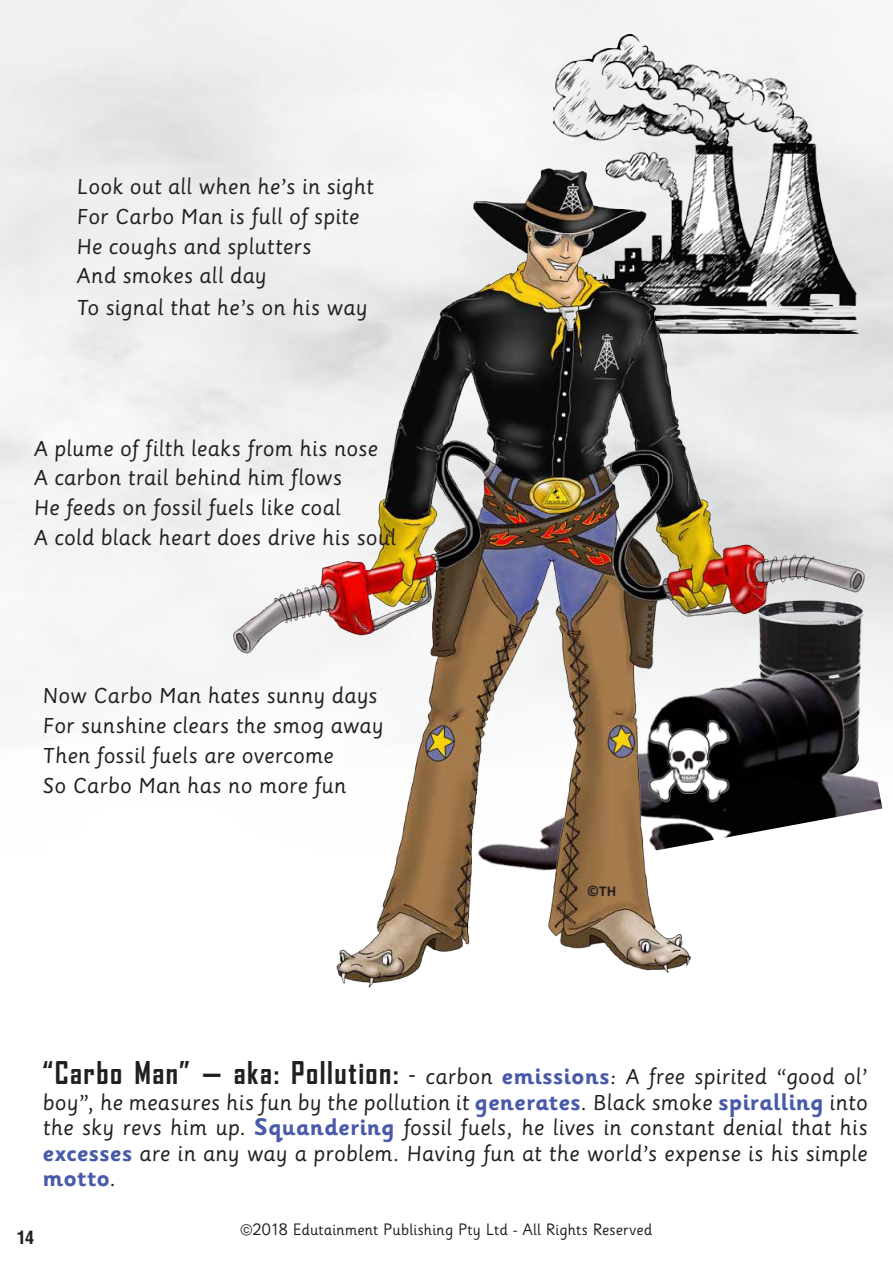
<style>
.page{position:relative;width:893px;height:1263px;background:#fff}
.page>*{position:absolute;margin:0;border:0;box-sizing:border-box;transform-origin:0 0}
.t1{font:700 24px "Sassoon Infant Std";letter-spacing:.015em;color:#485aa8}
.t2{font:21px/29.7px "Sassoon Primary";letter-spacing:.005em;color:#231f20}
.t3{font:700 condensed 18px "Helvetica LT Std";color:#231f20}
.t4{font:16.5px "Sassoon Infant Std";letter-spacing:.01em;color:#231f20}
.t5{font:700 15px "Calibri";color:#231f20}
.s1{font-family:"Agency FB";font-weight:700;font-size:30px}
.s2{font-family:"Agency FB";font-size:27px}
.s3{font-family:"Sassoon Infant Std";font-weight:700;font-size:24px;color:#485aa8}
.s4{font-family:"Sassoon Primary";font-weight:400;font-size:21px;color:#231f20}
</style>
<div class="page">
<img style="left:553px;top:34px;width:306px;height:114px">
<img style="left:868px;top:650px;width:14px;height:162px">
<img style="left:221px;top:148px;width:647px;height:840px">
<p class="t2" style="left:77px;top:172px;width:299px;line-height:30.2px">Look out all when he’s in sight<br>For Carbo Man is full of spite<br>He coughs and splutters<br>And smokes all day<br>To signal that he’s on his way</p>
<p class="t2" style="left:34px;top:434px;width:364px">A plume of filth leaks from his nose A carbon trail behind him flows<br>He feeds on fossil fuels like coal<br>A cold black heart does drive his soul</p>
<p class="t2" style="left:43px;top:681px;width:343px">Now Carbo Man hates sunny days<br>For sunshine clears the smog away<br>Then fossil fuels are overcome<br>So Carbo Man has no more fun</p>
<p class="t5" style="left:587px;top:880px;width:31px">©TH</p>
<p class="t2" style="left:43px;top:1064px;width:827px;line-height:25.5px;text-align:justify"><span class="s1">“Carbo Man” — aka: Pollution:</span> <span class="s2">-</span> carbon <span class="s3">emissions</span>: A free spirited “good ol’ boy”, he measures his fun by the pollution it <span class="s3">generates</span>. Black smoke <span class="s3">spiralling</span> into the sky revs him up. <span class="s3">Squandering</span> fossil fuels, he lives in constant denial that his <span class="s3">excesses</span> are in any way a problem. Having fun at the world’s expense is his simple</p>
<p class="t1" style="left:43px;top:1163px;width:75px">motto<span class="s4">.</span></p>
<p class="t3" style="left:17px;top:1226px;width:19px">14</p>
<p class="t4" style="left:241px;top:1219px;width:413px">©2018 Edutainment Publishing Pty Ltd - All Rights Reserved</p>
</div>
